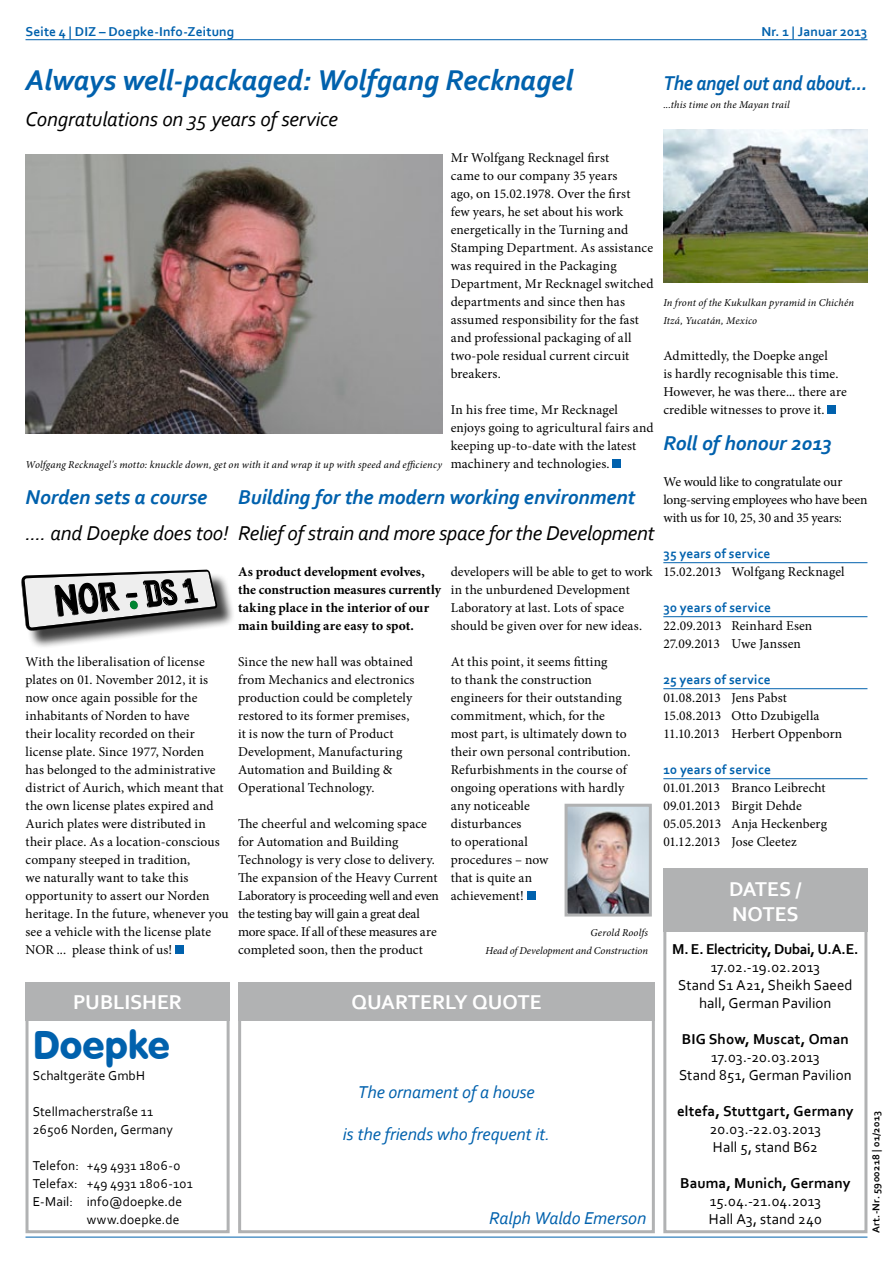
<style>
.page{position:relative;width:893px;height:1263px;background:#fff}
.page>*{position:absolute;margin:0;border:0;box-sizing:border-box;transform-origin:0 0}
.t1{font:39px "VAG Rounded BT";color:#0061ad}
.t2{font:italic 700 30px "Corbel";letter-spacing:-.01em;color:#0061ad}
.t3{font:italic 21px "Corbel";letter-spacing:-.015em;color:#000}
.t4{font:italic 700 21px "Corbel";letter-spacing:-.005em;color:#0061ad}
.t5{font:700 21px/25.2px "Corbel";letter-spacing:-.005em;color:#fff}
.t6{font:italic 700 21px "Corbel";letter-spacing:-.005em;color:#0061ad;scale:.9 1}
.t7{font:italic 18px "Corbel";letter-spacing:-.005em;color:#0061ad}
.t8{font:15px/18px "Corbel";letter-spacing:.005em;color:#000;text-align:center}
.t9{font:700 15px "Corbel";letter-spacing:.005em;color:#000}
.t10{font:700 15px "Corbel";letter-spacing:-.02em;color:#000}
.t11{font:13.5px/18px "Minion Pro";letter-spacing:.005em;color:#000}
.t12{font:13.5px/18px "Corbel";letter-spacing:.01em;color:#000}
.t13{font:700 13.5px/18px "Minion Pro";letter-spacing:.005em;color:#000}
.t14{font:700 13.5px "Corbel";letter-spacing:.01em;color:#0061ad}
.t15{font:13.5px/18px "Minion Pro";letter-spacing:-.015em;color:#000}
.t16{font:italic 10.5px/18px "Minion Pro";letter-spacing:.015em;color:#000;text-align:right}
.t17{font:700 10.5px "Corbel";letter-spacing:.03em;color:#000}
</style>
<div class="page">
<div style="left:663px;top:868px;width:204px;height:365px;border:3px solid #b1b2b3"></div>
<div style="left:26px;top:984px;width:204px;height:249px;border:3px solid #b1b2b3"></div>
<div style="left:238px;top:984px;width:417px;height:249px;border:3px solid #b1b2b3"></div>
<hr style="left:892px;top:0;width:1px;height:436px;background:#0061ad">
<div style="left:613px;top:459px;width:8px;height:9px;background:#0061ad"></div>
<div style="left:828px;top:405px;width:8px;height:9px;background:#0061ad"></div>
<hr style="left:663px;top:562px;width:204px;height:1px;background:#0061ad">
<hr style="left:663px;top:616px;width:204px;height:1px;background:#0061ad">
<hr style="left:663px;top:688px;width:204px;height:1px;background:#0061ad">
<hr style="left:663px;top:778px;width:204px;height:1px;background:#0061ad">
<img style="left:26px;top:154px;width:416px;height:280px">
<div style="left:527px;top:891px;width:8px;height:9px;background:#0061ad"></div>
<div style="left:175px;top:945px;width:9px;height:9px;background:#0061ad"></div>
<div style="left:24px;top:572px;width:211px;height:77px;background:#000;opacity:.75"></div>
<svg style="left:21px;top:570px;width:196px;height:61px;background:#979797"></svg>
<img style="left:569px;top:808px;width:79px;height:104px">
<div style="left:565px;top:804px;width:87px;height:112px;border:3px solid #b1b2b3"></div>
<img style="left:663px;top:130px;width:204px;height:153px">
<hr style="left:26px;top:39px;width:841px;height:1px;background:#0061ad">
<hr style="left:26px;top:1237px;width:841px;height:1px;background:#0061ad">
<div style="left:663px;top:868px;width:204px;height:64px;background:#b1b2b3"></div>
<div style="left:26px;top:982px;width:204px;height:38px;background:#b1b2b3"></div>
<div style="left:238px;top:982px;width:417px;height:38px;background:#b1b2b3"></div>
<p class="t14" style="left:26px;top:23px;width:210px">Seite 4 | DIZ – Doepke-Info-Zeitung</p>
<p class="t14" style="left:761px;top:23px;width:108px">Nr. 1 | Januar 2013</p>
<h2 class="t2" style="left:26px;top:61px;width:550px">Always well-packaged: Wolfgang Recknagel</h2>
<h3 class="t3" style="left:26px;top:106px;width:314px">Congratulations on 35 years of service</h3>
<p class="t11" style="left:451px;top:149px;width:204px">Mr Wolfgang Recknagel first<br>came to our company 35 years<br>ago, on 15.02.1978. Over the first<br>few years, he set about his work energetically in the Turning and<br>Stamping Department. As assistance was required in the Packaging<br>Department, Mr Recknagel switched departments and since then has assumed responsibility for the fast and professional packaging of all two-pole residual current circuit breakers.</p>
<p class="t11" style="left:451px;top:401px;width:204px">In his free time, Mr Recknagel enjoys going to agricultural fairs and keeping up-to-date with the latest machinery and technologies.</p>
<p class="t16" style="left:26px;top:456px;width:418px">Wolfgang Recknagel's motto: knuckle down, get on with it and wrap it up with speed and efficiency</p>
<h3 class="t4" style="left:238px;top:484px;width:399px">Building for the modern working environment</h3>
<h3 class="t3" style="left:26px;top:520px;width:631px">.... and Doepke does too! Relief of strain and more space for the Development</h3>
<p class="t13" style="left:238px;top:563px;width:204px">As product development evolves, the construction measures currently taking place in the interior of our main building are easy to spot.</p>
<p class="t11" style="left:238px;top:653px;width:178px">Since the new hall was obtained from Mechanics and electronics production could be completely restored to its former premises, it is now the turn of Product<br>Development, Manufacturing<br>Automation and Building &amp;<br>Operational Technology.</p>
<p class="t11" style="left:238px;top:815px;width:202px">The cheerful and welcoming space for Automation and Building Technology is very close to delivery.<br>The expansion of the Heavy Current Laboratory is proceeding well and even the testing bay will gain a great deal more space. If all of these measures are completed soon, then the product</p>
<h3 class="t4" style="left:26px;top:484px;width:183px">Norden sets a course</h3>
<p class="t11" style="left:451px;top:563px;width:203px">developers will be able to get to work in the unburdened Development Laboratory at last. Lots of space should be given over for new ideas.</p>
<p class="t11" style="left:451px;top:653px;width:181px">At this point, it seems fitting<br>to thank the construction engineers for their outstanding commitment, which, for the most part, is ultimately down to their own personal contribution.<br>Refurbishments in the course of ongoing operations with hardly any noticeable<br>disturbances<br>to operational<br>procedures – now<br>that is quite an<br>achievement!</p>
<p class="t11" style="left:26px;top:653px;width:205px">With the liberalisation of license plates on 01. November 2012, it is now once again possible for the inhabitants of Norden to have<br>their locality recorded on their license plate. Since 1977, Norden<br>has belonged to the administrative district of Aurich, which meant that the own license plates expired and Aurich plates were distributed in their place. As a location-conscious company steeped in tradition,<br>we naturally want to take this opportunity to assert our Norden heritage. In the future, whenever you see a vehicle with the license plate NOR ... please think of us!</p>
<p class="t16" style="left:485px;top:924px;width:164px">Gerold Roolfs<br>Head of Development and Construction</p>
<h3 class="t5" style="left:73px;top:989px;width:111px">Publisher</h3>
<h3 class="t5" style="left:351px;top:989px;width:192px">Quarterly Quote</h3>
<h1 class="t1" style="left:33px;top:1020px;width:139px">Doepke</h1>
<p class="t12" style="left:33px;top:1066px;width:114px">Schaltgeräte GmbH</p>
<p class="t12" style="left:33px;top:1102px;width:142px">Stellmacherstraße 11<br>26506 Norden, Germany</p>
<p class="t12" style="left:33px;top:1156px;width:149px">Telefon: +49 4931 1806-0</p>
<p class="t12" style="left:33px;top:1174px;width:162px">Telefax: +49 4931 1806-101</p>
<p class="t12" style="left:33px;top:1192px;width:151px">E-Mail: info@doepke.de</p>
<p class="t12" style="left:87px;top:1210px;width:94px">www.doepke.de</p>
<h3 class="t7" style="left:358px;top:1081px;width:178px">The ornament of a house</h3>
<h3 class="t7" style="left:343px;top:1123px;width:209px">is the friends who frequent it.</h3>
<h3 class="t7" style="left:489px;top:1207px;width:159px">Ralph Waldo Emerson</h3>
<h3 class="t6" style="left:663px;top:70px;width:227px">The angel out and about...</h3>
<p class="t16" style="left:663px;top:96px;width:128px">...this time on the Mayan trail</p>
<p class="t16" style="left:663px;top:294px;width:192px;text-align:left">In front of the Kukulkan pyramid in Chichén<br>Itzá, Yucatán, Mexico</p>
<p class="t11" style="left:663px;top:347px;width:185px">Admittedly, the Doepke angel<br>is hardly recognisable this time.<br>However, he was there... there are credible witnesses to prove it.</p>
<h3 class="t4" style="left:663px;top:430px;width:170px">Roll of honour 2013</h3>
<p class="t15" style="left:663px;top:473px;width:206px">We would like to congratulate our long-serving employees who have been with us for 10, 25, 30 and 35 years:</p>
<p class="t14" style="left:663px;top:545px;width:109px">35 years of service</p>
<p class="t11" style="left:663px;top:563px;width:183px">15.02.2013 Wolfgang Recknagel</p>
<p class="t14" style="left:663px;top:599px;width:109px">30 years of service</p>
<p class="t11" style="left:663px;top:617px;width:150px">22.09.2013 Reinhard Esen<br>27.09.2013 Uwe Janssen</p>
<p class="t14" style="left:663px;top:671px;width:109px">25 years of service</p>
<p class="t11" style="left:663px;top:689px;width:180px">01.08.2013 Jens Pabst<br>15.08.2013 Otto Dzubigella<br>11.10.2013 Herbert Oppenborn</p>
<p class="t14" style="left:663px;top:761px;width:109px">10 years of service</p>
<p class="t11" style="left:663px;top:779px;width:165px">01.01.2013 Branco Leibrecht<br>09.01.2013 Birgit Dehde<br>05.05.2013 Anja Heckenberg<br>01.12.2013 Jose Cleetez</p>
<h3 class="t5" style="left:729px;top:875px;width:74px">Dates /<br>N otes</h3>
<p class="t10" style="left:672px;top:940px;width:188px">M . E. Electricity, Dubai, U.A.E.</p>
<p class="t8" style="left:678px;top:958px;width:176px">17.02.-19.02.2013<br>Stand S1 A21, Sheikh Saeed hall, German Pavilion</p>
<p class="t9" style="left:682px;top:1030px;width:168px">BIG Show, M uscat, Oman</p>
<p class="t8" style="left:679px;top:1048px;width:174px">17.03.-20.03.2013<br>Stand 851, German Pavilion</p>
<p class="t9" style="left:677px;top:1102px;width:178px">eltefa, Stuttgart, Germany</p>
<p class="t8" style="left:710px;top:1120px;width:113px;text-align:left">20.03.-22.03.2013<br>Hall 5, stand B62</p>
<p class="t9" style="left:680px;top:1174px;width:172px">Bauma, M unich, Germany</p>
<p class="t8" style="left:709px;top:1192px;width:114px;text-align:left">15.04.-21.04.2013<br>Hall A3, stand 240</p>
<p class="t17" style="left:870px;top:1233px;width:124px;rotate:-90deg">Art.-Nr. 5900218 | 01/2013</p>
</div>
